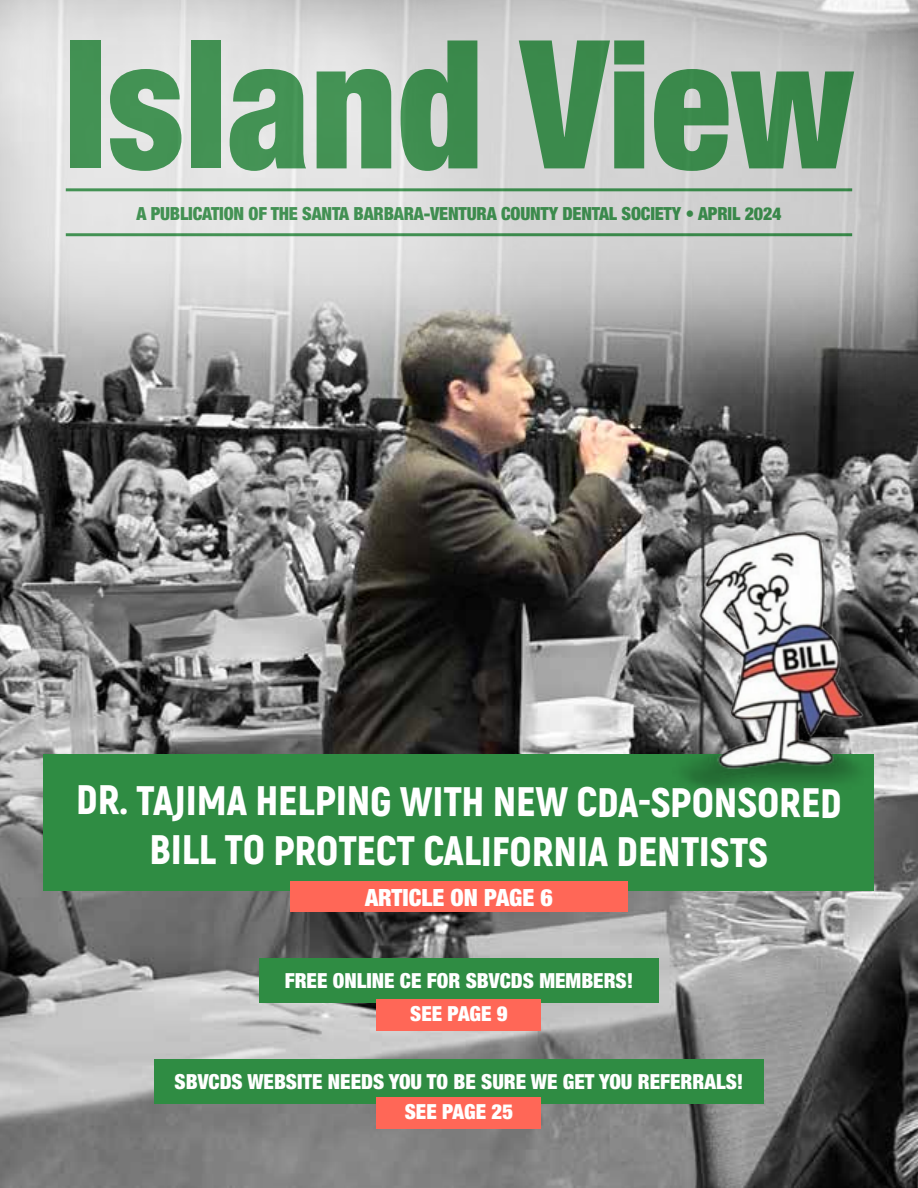
<style>
.page{position:relative;width:918px;height:1188px;background:#fff}
.page>*{position:absolute;margin:0;border:0;box-sizing:border-box;transform-origin:0 0}
.t1{font:900 condensed 179.1px "Helvetica Neue LT Std";color:#2f8c43;scale:.93 1}
.t2{font:900 41.25px/49.7px "Akrobat";letter-spacing:-.005em;color:#fff;text-align:center}
.t3{font:900 condensed 23.85px "Helvetica Neue LT Std";color:#fff}
.t4{font:900 condensed 20.85px/30.9px "Helvetica Neue LT Std";color:#fff;text-align:center}
.t5{font:900 condensed 18px "Helvetica Neue";letter-spacing:-.01em;color:#2f8c43}
</style>
<div class="page">
<img style="left:0;top:420px;width:918px;height:768px">
<div style="left:44px;top:754px;width:830px;height:137px;background:#2f8c43"></div>
<div style="left:0;top:0;width:918px;height:420px;background:#fff;opacity:.8"></div>
<hr style="left:66px;top:188px;width:786px;height:3px;background:#2f8c43">
<hr style="left:66px;top:233px;width:786px;height:3px;background:#2f8c43">
<div style="left:290px;top:881px;width:338px;height:31px;background:#ff6757"></div>
<img style="left:636px;top:527px;width:279px;height:274px">
<div style="left:154px;top:1059px;width:610px;height:44px;background:#2f8c43"></div>
<div style="left:377px;top:1097px;width:164px;height:31px;background:#ff6757"></div>
<div style="left:259px;top:958px;width:400px;height:45px;background:#2f8c43"></div>
<div style="left:377px;top:999px;width:164px;height:31px;background:#ff6757"></div>
<h1 class="t1" style="left:64px;top:-6px;width:851px">Island View</h1>
<p class="t5" style="left:136px;top:199px;width:647px">A PUBLICATION OF THE SANTA BARBARA-VENTURA COUNTY DENTAL SOCIETY • APRIL 2024</p>
<h2 class="t2" style="left:76px;top:776px;width:767px">DR. TAJIMA HELPING WITH NEW CDA-SPONSORED<br>BILL TO PROTECT CALIFORNIA DENTISTS</h2>
<p class="t3" style="left:365px;top:883px;width:189px">ARTICLE ON PAGE 6</p>
<p class="t4" style="left:285px;top:964px;width:350px;line-height:33px">FREE ONLINE CE FOR SBVCDS MEMBERS!<br>SEE PAGE 9</p>
<p class="t4" style="left:175px;top:1065px;width:570px">SBVCDS WEBSITE NEEDS YOU TO BE SURE WE GET YOU REFERRALS!<br>SEE PAGE 25</p>
</div>
